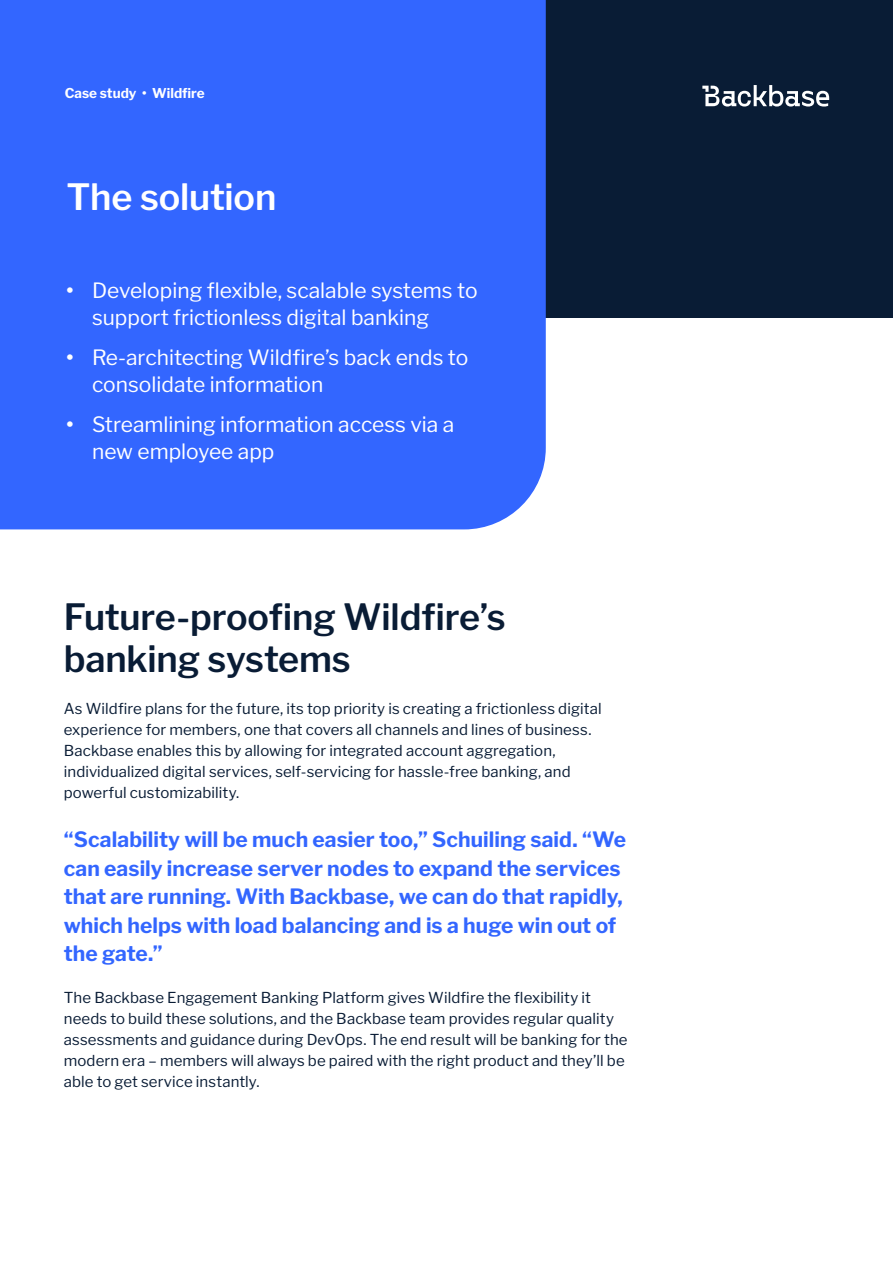
<style>
.page{position:relative;width:893px;height:1263px;background:#fff}
.page>*{position:absolute;margin:0;border:0;box-sizing:border-box;transform-origin:0 0}
.t1{font:600 36px/42px "Libre Franklin";letter-spacing:-.005em;color:#091c35}
.t2{font:600 36px "Libre Franklin";letter-spacing:-.005em;color:#fff}
.t3{font:700 21px/28.5px "Libre Franklin";color:#36f}
.t4{font:21px/27px "Libre Franklin";color:#fff}
.t5{font:15px/21px "Libre Franklin";letter-spacing:.005em;color:#091c35}
.t6{font:700 13.5px "Libre Franklin";color:#fff}
.s1{font-weight:700}
</style>
<div class="page">
<div style="left:0;top:0;width:893px;height:318px;background:#091c35"></div>
<div style="left:0;top:0;width:546px;height:529px;background:#36f"></div>
<svg style="left:702px;top:85px;width:127px;height:22px"></svg>
<p class="t6" style="left:65px;top:83px;width:142px">Case study • Wildfire</p>
<h1 class="t2" style="left:67px;top:175px;width:211px">The solution</h1>
<h2 class="t4" style="left:92px;top:275px;width:387px;text-indent:-26px"><span class="s1">•</span> Developing flexible, scalable systems to support frictionless digital banking</h2>
<h2 class="t4" style="left:92px;top:342px;width:378px;text-indent:-26px"><span class="s1">•</span> Re-architecting Wildfire’s back ends to consolidate information</h2>
<h2 class="t4" style="left:92px;top:409px;width:364px;text-indent:-26px"><span class="s1">•</span> Streamlining information access via a new employee app</h2>
<h1 class="t1" style="left:64px;top:595px;width:443px">Future-proofing Wildfire’s banking systems</h1>
<p class="t5" style="left:64px;top:696px;width:539px">As Wildfire plans for the future, its top priority is creating a frictionless digital experience for members, one that covers all channels and lines of business.<br>Backbase enables this by allowing for integrated account aggregation, individualized digital services, self-servicing for hassle-free banking, and powerful customizability.</p>
<h2 class="t3" style="left:64px;top:823px;width:564px">“Scalability will be much easier too,” Schuiling said. “We can easily increase server nodes to expand the services that are running. With Backbase, we can do that rapidly, which helps with load balancing and is a huge win out of the gate.”</h2>
<p class="t5" style="left:64px;top:986px;width:565px">The Backbase Engagement Banking Platform gives Wildfire the flexibility it needs to build these solutions, and the Backbase team provides regular quality assessments and guidance during DevOps. The end result will be banking for the modern era – members will always be paired with the right product and they’ll be able to get service instantly.</p>
</div>
